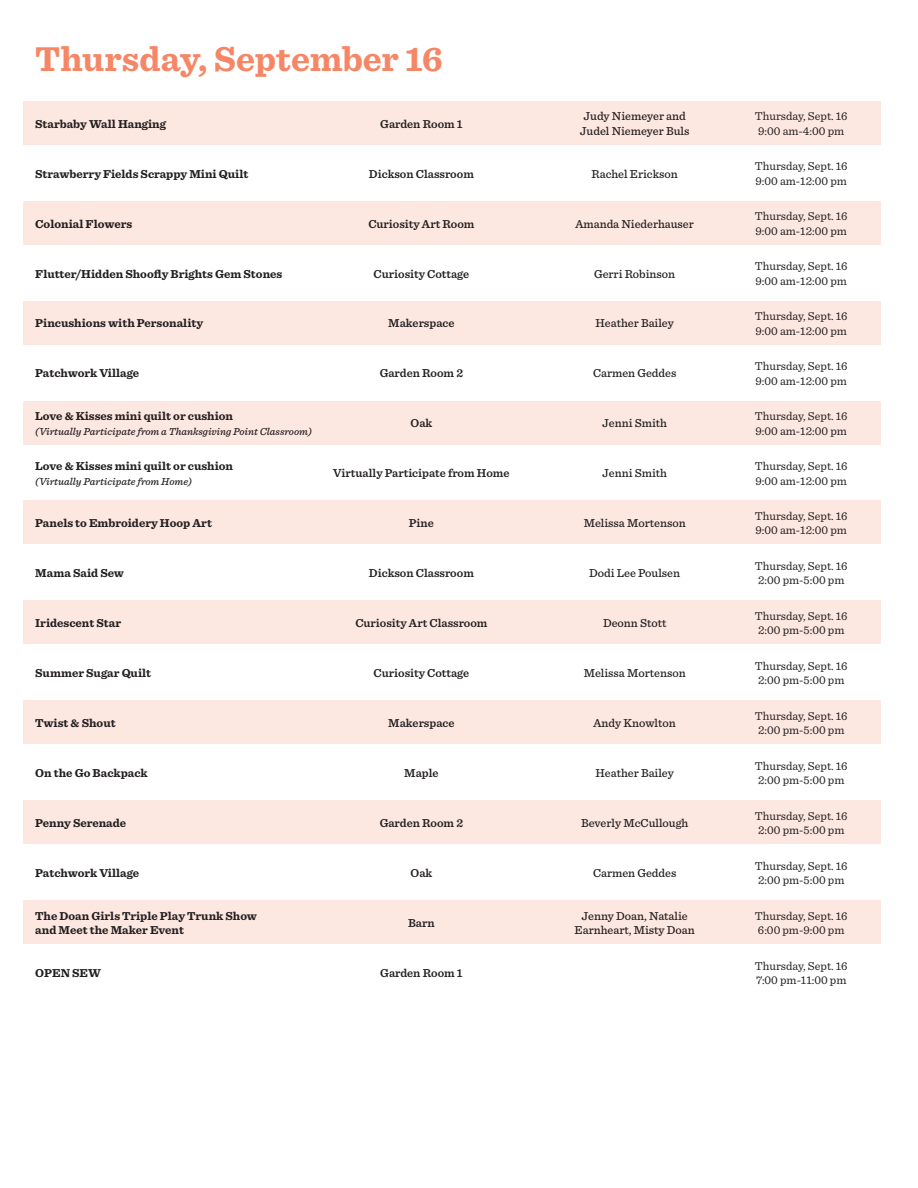
<style>
.page{position:relative;width:918px;height:1188px;background:#fff}
.page>*{position:absolute;margin:0;border:0;box-sizing:border-box;transform-origin:0 0}
.t1{font:700 36px "Sentinel";color:#f58767}
.t2{font:12px/14.4px "Sentinel";color:#231f20}
.t3{font:700 12px/14.4px "Sentinel";color:#231f20}
.t4{font:500 12px/14.4px "Sentinel";color:#231f20;text-align:center}
.t5{font:600 12px "Sentinel";color:#231f20}
.t6{font:italic 500 10.5px "Sentinel";color:#231f20}
</style>
<div class="page">
<div style="left:24px;top:101px;width:857px;height:43px;background:#fde7e1"></div>
<div style="left:24px;top:201px;width:857px;height:43px;background:#fde7e1"></div>
<div style="left:24px;top:301px;width:857px;height:43px;background:#fde7e1"></div>
<div style="left:24px;top:401px;width:857px;height:43px;background:#fde7e1"></div>
<div style="left:24px;top:501px;width:857px;height:43px;background:#fde7e1"></div>
<div style="left:24px;top:601px;width:857px;height:43px;background:#fde7e1"></div>
<div style="left:24px;top:701px;width:857px;height:43px;background:#fde7e1"></div>
<div style="left:24px;top:801px;width:857px;height:43px;background:#fde7e1"></div>
<div style="left:24px;top:900px;width:857px;height:44px;background:#fde7e1"></div>
<p class="t1" style="left:35px;top:31px;width:409px">Thursday, September 16</p>
<p class="t3" style="left:35px;top:116px;width:132px">Starbaby Wall Hanging</p>
<p class="t5" style="left:380px;top:114px;width:84px">Garden Room 1</p>
<p class="t4" style="left:580px;top:109px;width:111px">Judy Niemeyer and<br>Judel Niemeyer Buls</p>
<p class="t2" style="left:755px;top:108px;width:94px">Thursday, Sept. 16<br>9:00 am-4:00 pm</p>
<p class="t3" style="left:35px;top:166px;width:215px">Strawberry Fields Scrappy Mini Quilt</p>
<p class="t5" style="left:369px;top:164px;width:106px">Dickson Classroom</p>
<p class="t4" style="left:592px;top:166px;width:88px">Rachel Erickson</p>
<p class="t2" style="left:755px;top:158px;width:94px">Thursday, Sept. 16<br>9:00 am-12:00 pm</p>
<p class="t3" style="left:35px;top:216px;width:98px">Colonial Flowers</p>
<p class="t5" style="left:368px;top:214px;width:108px">Curiosity Art Room</p>
<p class="t4" style="left:575px;top:216px;width:120px">Amanda Niederhauser</p>
<p class="t2" style="left:755px;top:208px;width:94px">Thursday, Sept. 16<br>9:00 am-12:00 pm</p>
<p class="t3" style="left:35px;top:266px;width:249px">Flutter/Hidden Shoofly Brights Gem Stones</p>
<p class="t5" style="left:374px;top:264px;width:97px">Curiosity Cottage</p>
<p class="t4" style="left:594px;top:266px;width:83px">Gerri Robinson</p>
<p class="t2" style="left:755px;top:258px;width:94px">Thursday, Sept. 16<br>9:00 am-12:00 pm</p>
<p class="t3" style="left:35px;top:316px;width:169px">Pincushions with Personality</p>
<p class="t5" style="left:388px;top:314px;width:68px">Makerspace</p>
<p class="t4" style="left:595px;top:316px;width:80px">Heather Bailey</p>
<p class="t2" style="left:755px;top:308px;width:94px">Thursday, Sept. 16<br>9:00 am-12:00 pm</p>
<p class="t3" style="left:35px;top:366px;width:105px">Patchwork Village</p>
<p class="t5" style="left:380px;top:364px;width:85px">Garden Room 2</p>
<p class="t4" style="left:593px;top:366px;width:85px">Carmen Geddes</p>
<p class="t2" style="left:755px;top:358px;width:94px">Thursday, Sept. 16<br>9:00 am-12:00 pm</p>
<p class="t3" style="left:35px;top:408px;width:199px">Love &amp; Kisses mini quilt or cushion</p>
<p class="t6" style="left:35px;top:423px;width:278px">(Virtually Participate from a Thanksgiving Point Classroom)</p>
<p class="t5" style="left:411px;top:414px;width:23px">Oak</p>
<p class="t4" style="left:602px;top:415px;width:66px">Jenni Smith</p>
<p class="t2" style="left:755px;top:408px;width:94px">Thursday, Sept. 16<br>9:00 am-12:00 pm</p>
<p class="t3" style="left:35px;top:458px;width:199px">Love &amp; Kisses mini quilt or cushion</p>
<p class="t6" style="left:35px;top:473px;width:158px">(Virtually Participate from Home)</p>
<p class="t5" style="left:333px;top:464px;width:178px">Virtually Participate from Home</p>
<p class="t4" style="left:602px;top:465px;width:66px">Jenni Smith</p>
<p class="t2" style="left:755px;top:458px;width:94px">Thursday, Sept. 16<br>9:00 am-12:00 pm</p>
<p class="t3" style="left:35px;top:516px;width:178px">Panels to Embroidery Hoop Art</p>
<p class="t5" style="left:409px;top:514px;width:26px">Pine</p>
<p class="t4" style="left:584px;top:515px;width:103px">Melissa Mortenson</p>
<p class="t2" style="left:755px;top:508px;width:94px">Thursday, Sept. 16<br>9:00 am-12:00 pm</p>
<p class="t3" style="left:35px;top:565px;width:90px">Mama Said Sew</p>
<p class="t5" style="left:369px;top:564px;width:106px">Dickson Classroom</p>
<p class="t4" style="left:589px;top:565px;width:92px">Dodi Lee Poulsen</p>
<p class="t2" style="left:755px;top:558px;width:94px">Thursday, Sept. 16<br>2:00 pm-5:00 pm</p>
<p class="t3" style="left:35px;top:615px;width:87px">Iridescent Star</p>
<p class="t5" style="left:355px;top:614px;width:134px">Curiosity Art Classroom</p>
<p class="t4" style="left:603px;top:615px;width:65px">Deonn Stott</p>
<p class="t2" style="left:755px;top:608px;width:94px">Thursday, Sept. 16<br>2:00 pm-5:00 pm</p>
<p class="t3" style="left:35px;top:665px;width:118px">Summer Sugar Quilt</p>
<p class="t5" style="left:374px;top:664px;width:97px">Curiosity Cottage</p>
<p class="t4" style="left:584px;top:665px;width:103px">Melissa Mortenson</p>
<p class="t2" style="left:755px;top:658px;width:94px">Thursday, Sept. 16<br>2:00 pm-5:00 pm</p>
<p class="t3" style="left:35px;top:715px;width:82px">Twist &amp; Shout</p>
<p class="t5" style="left:388px;top:714px;width:68px">Makerspace</p>
<p class="t4" style="left:594px;top:715px;width:84px">Andy Knowlton</p>
<p class="t2" style="left:755px;top:708px;width:94px">Thursday, Sept. 16<br>2:00 pm-5:00 pm</p>
<p class="t3" style="left:35px;top:765px;width:114px">On the Go Backpack</p>
<p class="t5" style="left:404px;top:764px;width:36px">Maple</p>
<p class="t4" style="left:595px;top:765px;width:80px">Heather Bailey</p>
<p class="t2" style="left:755px;top:758px;width:94px">Thursday, Sept. 16<br>2:00 pm-5:00 pm</p>
<p class="t3" style="left:35px;top:815px;width:93px">Penny Serenade</p>
<p class="t5" style="left:380px;top:814px;width:85px">Garden Room 2</p>
<p class="t4" style="left:581px;top:815px;width:109px">Beverly McCullough</p>
<p class="t2" style="left:755px;top:808px;width:94px">Thursday, Sept. 16<br>2:00 pm-5:00 pm</p>
<p class="t3" style="left:35px;top:865px;width:105px">Patchwork Village</p>
<p class="t5" style="left:411px;top:864px;width:23px">Oak</p>
<p class="t4" style="left:593px;top:865px;width:85px">Carmen Geddes</p>
<p class="t2" style="left:755px;top:858px;width:94px">Thursday, Sept. 16<br>2:00 pm-5:00 pm</p>
<p class="t3" style="left:35px;top:908px;width:223px">The Doan Girls Triple Play Trunk Show and Meet the Maker Event</p>
<p class="t5" style="left:408px;top:914px;width:28px">Barn</p>
<p class="t4" style="left:575px;top:908px;width:122px">Jenny Doan, Natalie<br>Earnheart, Misty Doan</p>
<p class="t2" style="left:755px;top:908px;width:94px">Thursday, Sept. 16<br>6:00 pm-9:00 pm</p>
<p class="t3" style="left:35px;top:965px;width:67px">OPEN SEW</p>
<p class="t5" style="left:380px;top:964px;width:84px">Garden Room 1</p>
<p class="t2" style="left:755px;top:958px;width:94px">Thursday, Sept. 16<br>7:00 pm-11:00 pm</p>
</div>
